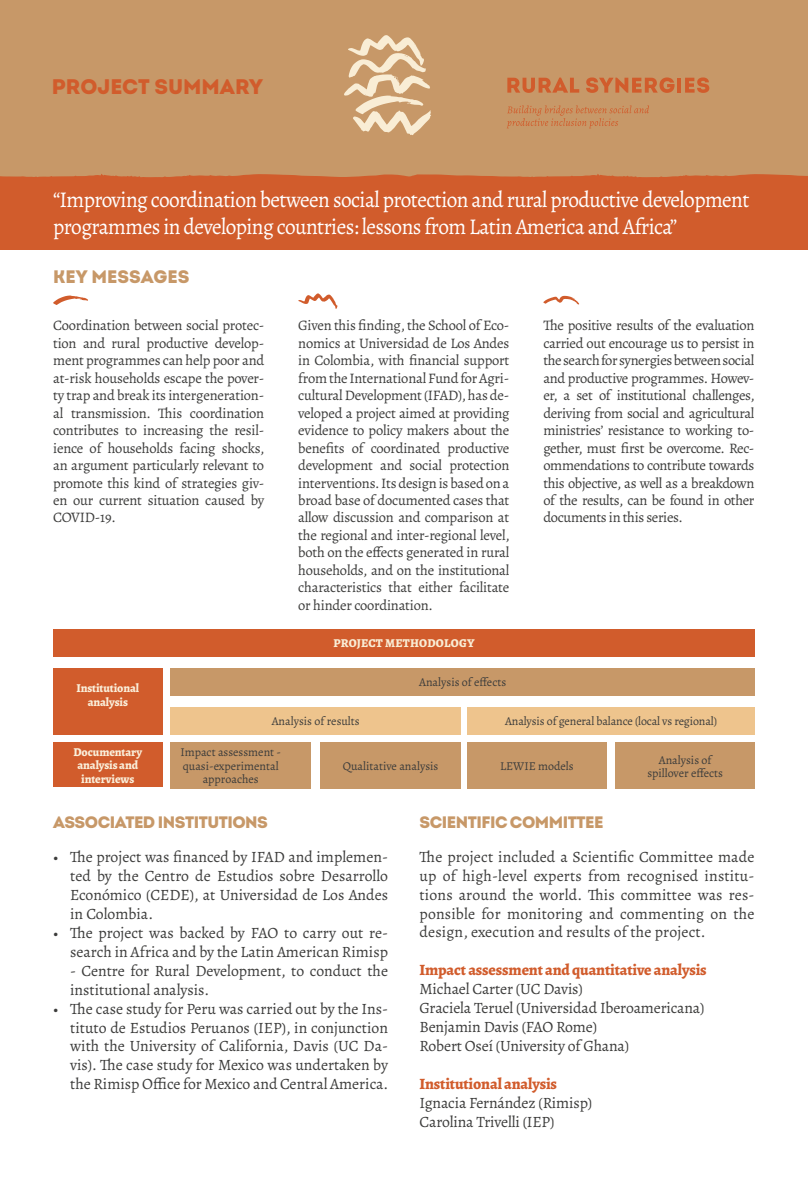
<style>
.page{position:relative;width:808px;height:1191px;background:#fff}
.page>*{position:absolute;margin:0;border:0;box-sizing:border-box;transform-origin:0 0}
.t1{font:22.5px/27px "Alegreya";letter-spacing:-.025em;color:#fff;scale:.95 1}
.t2{font:21px "Intro Demo Black CAPS";color:#d15c2c}
.t3{font:18px "Intro Demo Black CAPS";color:#c79868}
.t4{font:16.5px "Intro Demo Black CAPS";letter-spacing:-.03em;color:#c79868}
.t5{font:15.75px/18.9px "Alegreya";color:#3c3c3b;text-align:justify}
.t6{font:800 15.75px "Alegreya";letter-spacing:-.01em;color:#d15c2c}
.t7{font:14.55px/17.4px "Alegreya";letter-spacing:-.015em;color:#3c3c3b;text-align:justify}
.t8{font:12px/13.5px "Alegreya";color:#3c3c3b;text-align:center}
.t9{font:800 12px/13.5px "Alegreya";letter-spacing:-.01em;color:#faefda;text-align:center}
.t10{font:800 12px "Alegreya";letter-spacing:.02em;color:#f9edd5}
</style>
<div class="page">
<div style="left:0;top:171px;width:808px;height:78px;background:#d15c2c"></div>
<div style="left:0;top:0;width:808px;height:171px;background:#c79868"></div>
<svg style="left:344px;top:35px;width:87px;height:100px"></svg>
<svg style="left:0;top:171px;width:808px;height:7px"></svg>
<svg style="left:298px;top:293px;width:39px;height:16px"></svg>
<svg style="left:53px;top:295px;width:35px;height:10px"></svg>
<svg style="left:543px;top:296px;width:36px;height:9px"></svg>
<div style="left:53px;top:629px;width:702px;height:28px;background:#d15c2c"></div>
<div style="left:53px;top:668px;width:109px;height:66px;background:#d15c2c"></div>
<div style="left:53px;top:742px;width:109px;height:45px;background:#d15c2c"></div>
<div style="left:171px;top:668px;width:584px;height:27px;background:#c79868"></div>
<div style="left:171px;top:707px;width:290px;height:27px;background:#eec48d"></div>
<div style="left:171px;top:742px;width:140px;height:46px;background:#c79868"></div>
<div style="left:467px;top:742px;width:140px;height:46px;background:#c79868"></div>
<div style="left:320px;top:742px;width:141px;height:46px;background:#c79868"></div>
<div style="left:615px;top:742px;width:140px;height:46px;background:#c79868"></div>
<div style="left:467px;top:707px;width:288px;height:27px;background:#eec48d"></div>
<svg style="left:507px;top:105px;width:142px;height:23px"></svg>
<svg style="left:507px;top:78px;width:72px;height:15px"></svg>
<svg style="left:586px;top:77px;width:88px;height:16px"></svg>
<hr style="left:677px;top:78px;width:4px;height:15px;background:#d15c2c">
<svg style="left:685px;top:77px;width:24px;height:16px"></svg>
<h2 class="t2" style="left:52px;top:73px;width:213px">PROJECT SUMMARY</h2>
<h1 class="t1" style="left:53px;top:186px;width:734px">“Improving coordination between social protection and rural productive development programmes in developing countries: lessons from Latin America and Africa”</h1>
<p class="t3" style="left:53px;top:265px;width:138px">KEY MESSAGES</p>
<p class="t7" style="left:53px;top:317px;width:213px">Coordination between social protec&shy;tion and rural productive develop&shy;ment programmes can help poor and at-risk households escape the pover&shy;ty trap and break its intergeneration&shy;al transmission. This coordination contributes to increasing the resil&shy;ience of households facing shocks, an argument particularly relevant to promote this kind of strategies giv&shy;en our current situation caused by COVID-19.</p>
<p class="t7" style="left:298px;top:317px;width:213px">Given this finding, the School of Eco&shy;nomics at Universidad de Los Andes in Colombia, with financial support from the International Fund for Agri&shy;cultural Development (IFAD), has de&shy;veloped a project aimed at providing evidence to policy makers about the benefits of coordinated productive development and social protection interventions. Its design is based on a broad base of documented cases that allow discussion and comparison at the regional and inter-regional level, both on the effects generated in rural households, and on the institutional characteristics that either facilitate or hinder coordination.</p>
<p class="t7" style="left:543px;top:317px;width:213px">The positive results of the evaluation carried out encourage us to persist in the search for synergies between social and productive programmes. Howev&shy;er, a set of institutional challenges, deriving from social and agricultural ministries’ resistance to working to&shy;gether, must first be overcome. Rec&shy;ommendations to contribute towards this objective, as well as a breakdown of the results, can be found in other documents in this series.</p>
<p class="t10" style="left:333px;top:635px;width:143px">PROJECT METHODOLOGY</p>
<p class="t8" style="left:419px;top:675px;width:88px">Analysis of effects</p>
<p class="t9" style="left:76px;top:681px;width:64px">Institutional analysis</p>
<p class="t9" style="left:74px;top:744px;width:70px">Documentary analysis and interviews</p>
<p class="t4" style="left:53px;top:812px;width:216px">ASSOCIATED INSTITUTIONS</p>
<p class="t5" style="left:70px;top:847px;width:319px;text-indent:-17px">• The project was financed by IFAD and implemen&shy;ted by the Centro de Estudios sobre Desarrollo Económico (CEDE), at Universidad de Los Andes in Colombia.</p>
<p class="t5" style="left:53px;top:923px;width:336px;text-align:right">• The project was backed by FAO to carry out re&shy;search in Africa and by the Latin American Rimisp</p>
<p class="t5" style="left:70px;top:961px;width:319px">- Centre for Rural Development, to conduct the institutional analysis.</p>
<p class="t5" style="left:70px;top:999px;width:320px;text-indent:-17px">• The case study for Peru was carried out by the Ins&shy;tituto de Estudios Peruanos (IEP), in conjunction with the University of California, Davis (UC Da&shy;vis). The case study for Mexico was undertaken by the Rimisp Office for Mexico and Central America.</p>
<p class="t8" style="left:272px;top:714px;width:89px">Analysis of results</p>
<p class="t8" style="left:505px;top:714px;width:213px">Analysis of general balance (local vs regional)</p>
<p class="t8" style="left:180px;top:745px;width:102px">Impact assessment - quasi-experimental approaches</p>
<p class="t8" style="left:343px;top:759px;width:97px">Qualitative analysis</p>
<p class="t8" style="left:500px;top:759px;width:75px">LEWIE models</p>
<p class="t8" style="left:647px;top:753px;width:77px">Analysis of spillover effects</p>
<p class="t4" style="left:420px;top:811px;width:185px">SCIENTIFIC COMMITTEE</p>
<p class="t5" style="left:420px;top:847px;width:336px">The project included a Scientific Committee made up of high-level experts from recognised institu&shy;tions around the world. This committee was res&shy;ponsible for monitoring and commenting on the design, execution and results of the project.</p>
<p class="t6" style="left:420px;top:958px;width:289px">Impact assessment and quantitative analysis</p>
<p class="t5" style="left:420px;top:979px;width:286px;text-align:left">Michael Carter (UC Davis)<br>Graciela Teruel (Universidad Iberoamericana)<br>Benjamin Davis (FAO Rome)<br>Robert Oseí (University of Ghana)</p>
<p class="t6" style="left:420px;top:1072px;width:139px">Institutional analysis</p>
<p class="t5" style="left:420px;top:1092px;width:174px">Ignacia Fernández (Rimisp)<br>Carolina Trivelli (IEP)</p>
</div>
